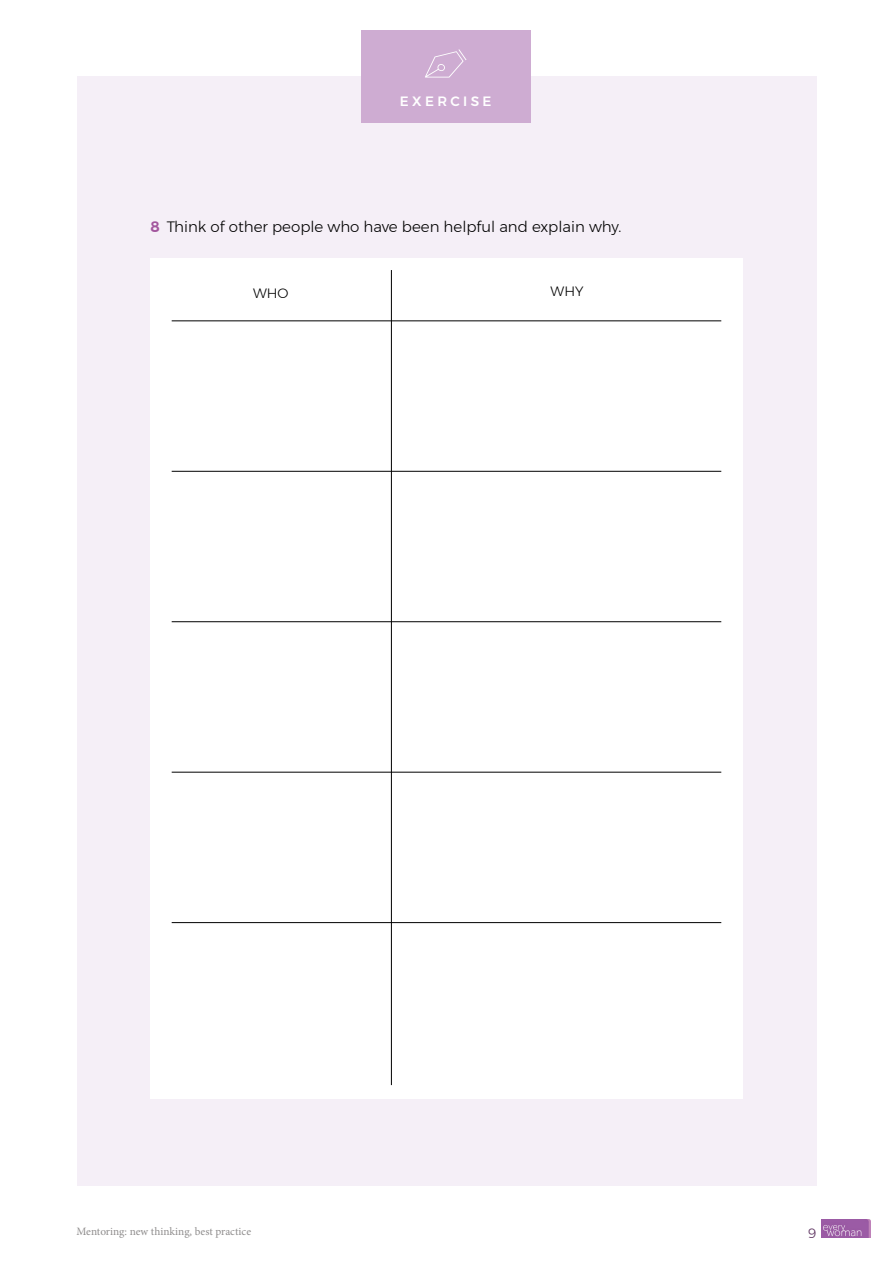
<style>
.page{position:relative;width:893px;height:1263px;background:#fff}
.page>*{position:absolute;margin:0;border:0;box-sizing:border-box;transform-origin:0 0}
.t1{font:300 15px "Montserrat";color:#000}
.t2{font:500 13.5px "Montserrat";letter-spacing:.25em;color:#fff}
.t3{font:300 13.5px "Montserrat";color:#000}
.t4{font:300 13.5px "Montserrat";color:#582c5b}
.t5{font:11.25px "Minion Pro";color:#8f8d8d}
.s1{font-weight:600;color:#a2559d}
</style>
<div class="page">
<img style="left:821px;top:1220px;width:50px;height:18px">
<div style="left:77px;top:77px;width:739px;height:1109px;background:#f5eff7"></div>
<div style="left:361px;top:30px;width:169px;height:93px;background:#ceacd2"></div>
<svg style="left:425px;top:49px;width:42px;height:29px"></svg>
<div style="left:150px;top:259px;width:592px;height:840px;background:#fff"></div>
<hr style="left:391px;top:270px;width:1px;height:815px;background:#000">
<hr style="left:172px;top:321px;width:549px;height:1px;background:#000">
<hr style="left:172px;top:471px;width:549px;height:1px;background:#000">
<hr style="left:172px;top:621px;width:549px;height:1px;background:#000">
<hr style="left:172px;top:772px;width:549px;height:1px;background:#000">
<hr style="left:172px;top:922px;width:549px;height:1px;background:#000">
<p class="t2" style="left:400px;top:90px;width:93px">EXERCISE</p>
<p class="t1" style="left:150px;top:216px;width:473px"><span class="s1">8</span> Think of other people who have been helpful and explain why.</p>
<p class="t3" style="left:253px;top:283px;width:37px">WHO</p>
<p class="t3" style="left:551px;top:281px;width:34px">WHY</p>
<p class="t5" style="left:77px;top:1224px;width:176px">Mentoring: new thinking, best practice</p>
<p class="t4" style="left:808px;top:1223px;width:10px">9</p>
</div>
